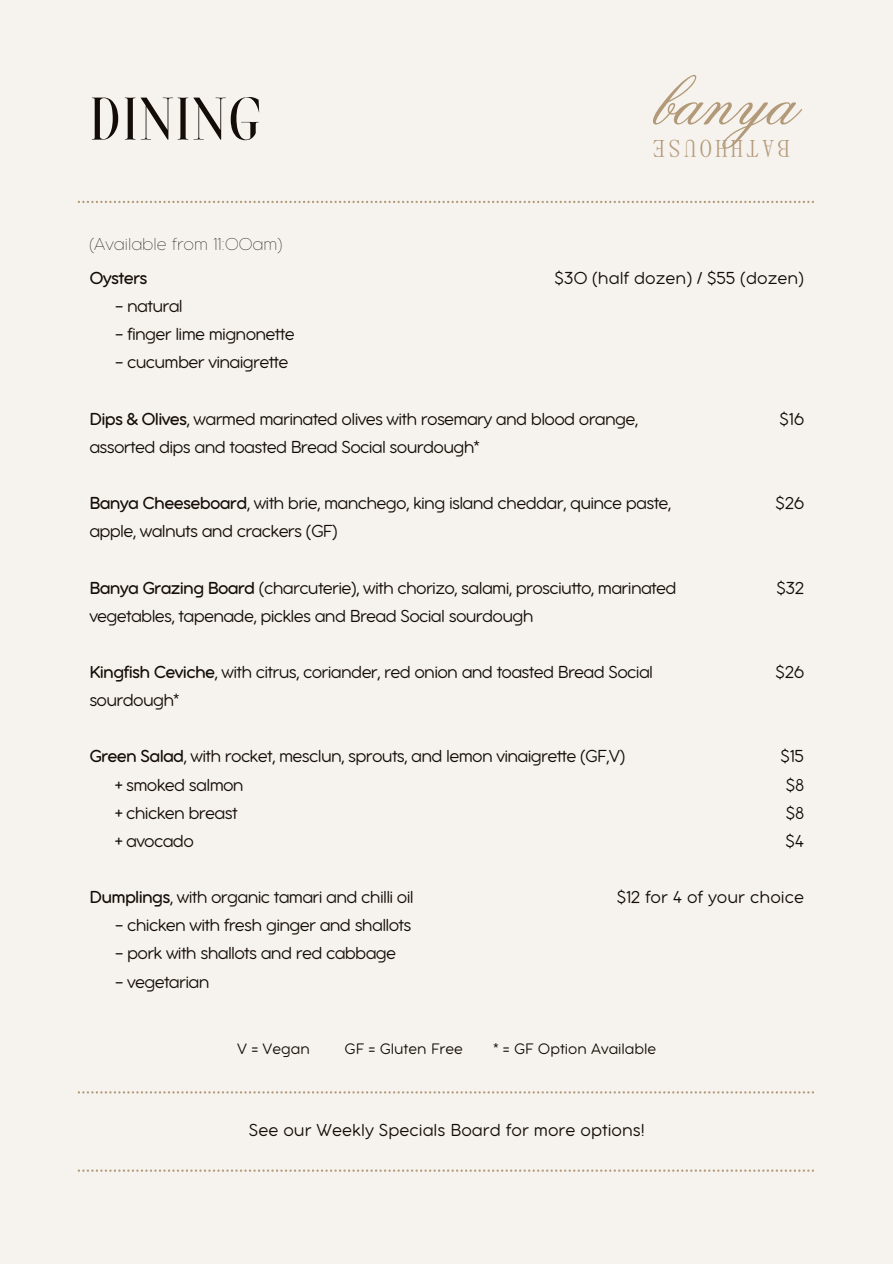
<style>
.page{position:relative;width:893px;height:1264px;background:#fff}
.page>*{position:absolute;margin:0;border:0;box-sizing:border-box;transform-origin:0 0}
.t1{font:80.1px "Flemish Script BT";color:#b29a79}
.t2{font:condensed 60px "Glossy Display";letter-spacing:.02em;color:#140c06}
.t3{font:24px "Panama Monospace";letter-spacing:.13em;color:#b29a79}
.t4{font:300 18.9px/28.2px "Aristotelica Pro Tx";letter-spacing:-.035em;color:#140c06}
.t5{font:300 18.9px "Aristotelica Pro Tx";color:#140c06}
.t6{font:18.9px "Aristotelica Pro Tx";letter-spacing:-.035em;color:#140c06}
.t7{font:100 18.75px "Aristotelica Pro Tx";color:#000}
.t8{font:300 16.5px "Aristotelica Pro Tx";color:#140c06}
.s1{font-weight:400}
</style>
<div class="page">
<div style="left:0;top:0;width:892px;height:1263px;background:#f6f2ed"></div>
<svg style="left:78px;top:201px;width:736px;height:2px"></svg>
<svg style="left:78px;top:1091px;width:736px;height:2px"></svg>
<svg style="left:78px;top:1169px;width:736px;height:2px"></svg>
<p class="t2" style="left:89px;top:95px;width:173px">DINING</p>
<p class="t7" style="left:89px;top:237px;width:194px">(Available from 11:00am)</p>
<p class="t6" style="left:89px;top:272px;width:60px">Oysters</p>
<p class="t4" style="left:115px;top:293px;width:69px">- natural</p>
<p class="t4" style="left:115px;top:322px;width:181px">- finger lime mignonette</p>
<p class="t4" style="left:115px;top:350px;width:175px">- cucumber vinaigrette</p>
<p class="t1" style="left:652px;top:49px;width:144px">banya</p>
<p class="t3" style="left:790px;top:164px;width:139px;rotate:-180deg">BATHHOUSE</p>
<p class="t5" style="left:554px;top:272px;width:251px">$30 (half dozen) / $55 (dozen)</p>
<p class="t4" style="left:89px;top:406px;width:550px"><span class="s1">Dips &amp; Olives</span>, warmed marinated olives with rosemary and blood orange, assorted dips and toasted Bread Social sourdough*</p>
<p class="t4" style="left:89px;top:490px;width:583px"><span class="s1">Banya Cheeseboard</span>, with brie, manchego, king island cheddar, quince paste, apple, walnuts and crackers (GF)</p>
<p class="t4" style="left:89px;top:575px;width:588px"><span class="s1">Banya Grazing Board</span> (charcuterie), with chorizo, salami, prosciutto, marinated vegetables, tapenade, pickles and Bread Social sourdough</p>
<p class="t4" style="left:89px;top:659px;width:565px"><span class="s1">Kingfish Ceviche</span>, with citrus, coriander, red onion and toasted Bread Social sourdough*</p>
<p class="t4" style="left:89px;top:743px;width:537px"><span class="s1">Green Salad</span>, with rocket, mesclun, sprouts, and lemon vinaigrette (GF,V)</p>
<p class="t4" style="left:115px;top:772px;width:130px">+ smoked salmon</p>
<p class="t4" style="left:115px;top:800px;width:124px">+ chicken breast</p>
<p class="t4" style="left:115px;top:828px;width:80px">+ avocado</p>
<p class="t4" style="left:779px;top:406px;width:26px">$16</p>
<p class="t4" style="left:775px;top:490px;width:30px">$26</p>
<p class="t4" style="left:776px;top:575px;width:29px">$32</p>
<p class="t4" style="left:775px;top:659px;width:30px">$26</p>
<p class="t4" style="left:780px;top:743px;width:25px">$15</p>
<p class="t4" style="left:785px;top:772px;width:20px">$8</p>
<p class="t4" style="left:785px;top:800px;width:20px">$8</p>
<p class="t4" style="left:785px;top:828px;width:20px">$4</p>
<p class="t4" style="left:89px;top:884px;width:326px"><span class="s1">Dumplings</span>, with organic tamari and chilli oil</p>
<p class="t4" style="left:115px;top:912px;width:298px">- chicken with fresh ginger and shallots</p>
<p class="t4" style="left:115px;top:940px;width:282px">- pork with shallots and red cabbage</p>
<p class="t4" style="left:115px;top:968px;width:96px">- vegetarian</p>
<p class="t5" style="left:616px;top:890px;width:189px">$12 for 4 of your choice</p>
<p class="t8" style="left:237px;top:1043px;width:74px">V = Vegan</p>
<p class="t8" style="left:344px;top:1043px;width:120px">GF = Gluten Free</p>
<p class="t8" style="left:493px;top:1043px;width:164px">* = GF Option Available</p>
<p class="t5" style="left:249px;top:1123px;width:397px">See our Weekly Specials Board for more options!</p>
</div>
